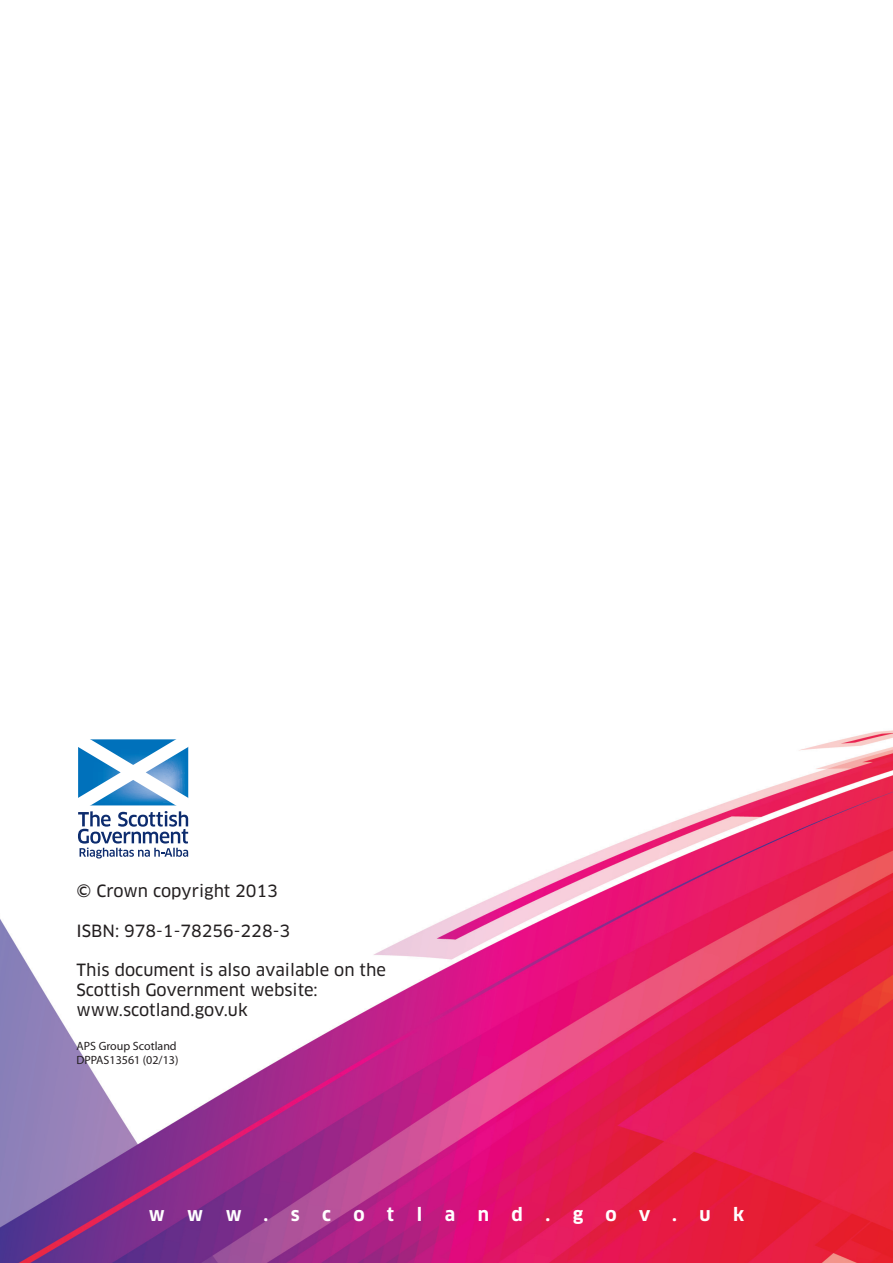
<style>
.page{position:relative;width:893px;height:1263px;background:#fff}
.page>*{position:absolute;margin:0;border:0;box-sizing:border-box;transform-origin:0 0}
.t1{font:700 18px "Clan";letter-spacing:1.25em;color:#fff}
.t2{font:16.5px/19.8px "Clan News";color:#231f20}
.t3{font:12px/14.4px "Myriad Pro";color:#231f20}
</style>
<div class="page">
<img style="left:0;top:730px;width:893px;height:533px">
<div style="left:77px;top:738px;width:113px;height:69px;background:#fff"></div>
<svg style="left:77px;top:739px;width:112px;height:119px"></svg>
<p class="t2" style="left:77px;top:882px;width:203px">© Crown copyright 2013</p>
<p class="t2" style="left:77px;top:921px;width:215px">ISBN: 978-1-78256-228-3</p>
<p class="t2" style="left:77px;top:961px;width:311px">This document is also available on the<br>Scottish Government website: www.scotland.gov.uk</p>
<p class="t3" style="left:77px;top:1040px;width:103px">APS Group Scotland<br>DPPAS13561 (02/13)</p>
<p class="t1" style="left:149px;top:1207px;width:597px">www.scotland.gov.uk</p>
</div>
